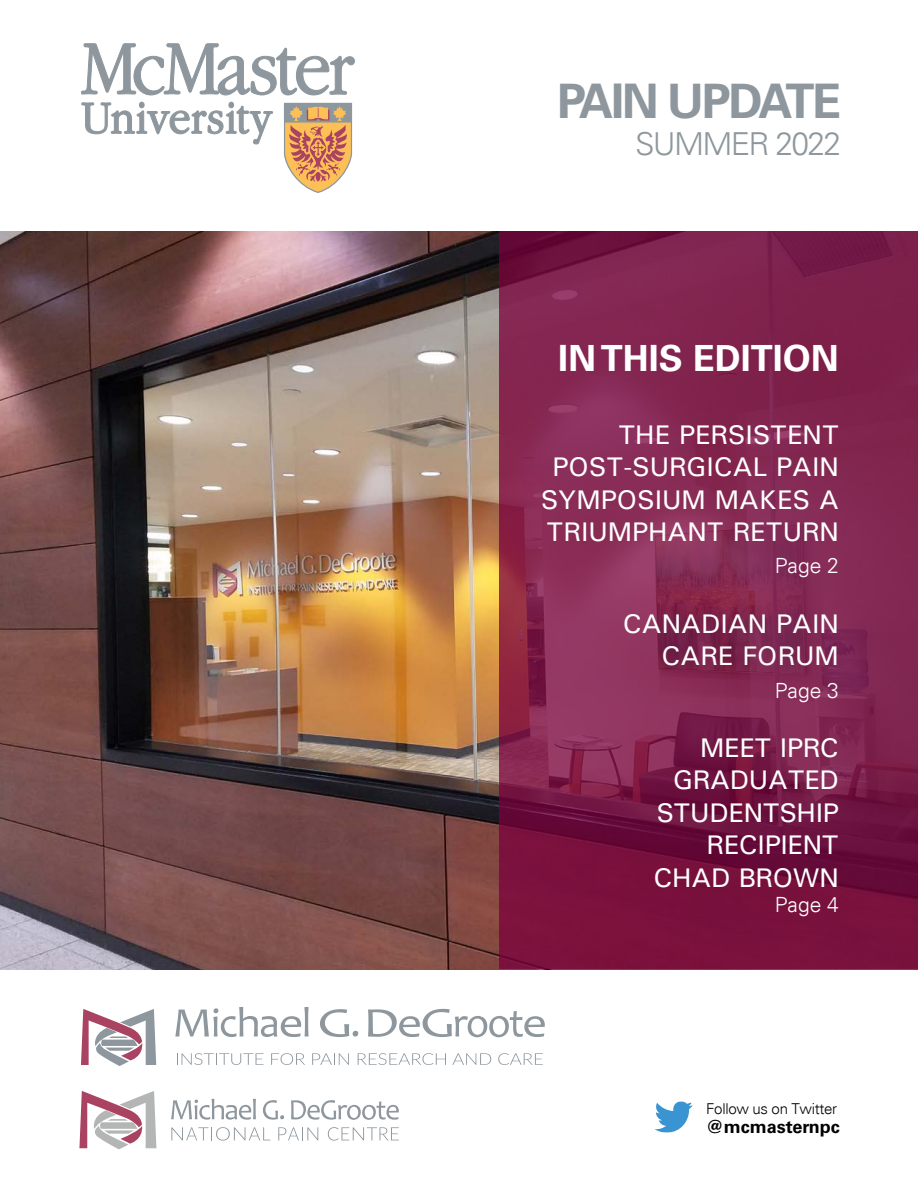
<style>
.page{position:relative;width:918px;height:1188px;background:#fff}
.page>*{position:absolute;margin:0;border:0;box-sizing:border-box;transform-origin:0 0}
.t1{font:700 47.55px "Univers LT Std";letter-spacing:-.05em;color:#8e979d}
.t2{font:700 36px "Univers LT Std";color:#fff}
.t3{font:300 31.65px "Univers";letter-spacing:-.05em;color:#8e979d}
.t4{font:500 27px/32.4px "Univers";color:#fff;text-align:right}
.t5{font:300 21px "Univers";color:#fff}
.t6{font:700 18px "Univers LT Std";color:#000}
.t7{font:300 15px "Univers";letter-spacing:-.02em;color:#000}
</style>
<div class="page">
<img style="left:0;top:231px;width:499px;height:738px">
<svg style="left:81px;top:44px;width:274px;height:51px"></svg>
<svg style="left:81px;top:102px;width:192px;height:42px"></svg>
<svg style="left:284px;top:102px;width:69px;height:91px;background:#d8a77e"></svg>
<svg style="left:655px;top:1101px;width:38px;height:32px"></svg>
<svg style="left:499px;top:231px;width:419px;height:738px;background:#7f214c"></svg>
<svg style="left:81px;top:1009px;width:75px;height:57px"></svg>
<svg style="left:175px;top:1007px;width:134px;height:30px"></svg>
<svg style="left:320px;top:1009px;width:38px;height:28px"></svg>
<svg style="left:368px;top:1009px;width:177px;height:28px"></svg>
<svg style="left:177px;top:1053px;width:86px;height:12px"></svg>
<svg style="left:271px;top:1053px;width:34px;height:12px"></svg>
<svg style="left:312px;top:1053px;width:37px;height:12px"></svg>
<svg style="left:358px;top:1053px;width:88px;height:12px"></svg>
<svg style="left:452px;top:1053px;width:39px;height:12px"></svg>
<svg style="left:498px;top:1053px;width:45px;height:12px"></svg>
<svg style="left:171px;top:1099px;width:85px;height:21px"></svg>
<svg style="left:263px;top:1100px;width:21px;height:20px"></svg>
<svg style="left:291px;top:1100px;width:108px;height:20px"></svg>
<svg style="left:171px;top:1127px;width:99px;height:14px"></svg>
<svg style="left:278px;top:1127px;width:40px;height:13px"></svg>
<svg style="left:328px;top:1127px;width:71px;height:14px"></svg>
<svg style="left:79px;top:1091px;width:77px;height:58px"></svg>
<h1 class="t1" style="left:557px;top:73px;width:285px">PAIN UPDATE</h1>
<p class="t3" style="left:635px;top:125px;width:208px">SUMMER 2022</p>
<h2 class="t2" style="left:558px;top:337px;width:282px">IN THIS EDITION</h2>
<p class="t4" style="left:541px;top:418px;width:300px">THE PERSISTENT<br>POST-SURGICAL PAIN<br>SYMPOSIUM MAKES A<br>TRIUMPHANT RETURN</p>
<p class="t5" style="left:775px;top:553px;width:66px">Page 2</p>
<p class="t4" style="left:623px;top:607px;width:218px">CANADIAN PAIN<br>CARE FORUM</p>
<p class="t5" style="left:775px;top:678px;width:66px">Page 3</p>
<p class="t4" style="left:654px;top:731px;width:187px">MEET IPRC<br>GRADUATED<br>STUDENTSHIP<br>RECIPIENT<br>CHAD BROWN</p>
<p class="t5" style="left:775px;top:892px;width:66px">Page 4</p>
<p class="t7" style="left:706px;top:1099px;width:132px">Follow us on Twitter</p>
<p class="t6" style="left:706px;top:1116px;width:135px">@mcmasternpc</p>
</div>
